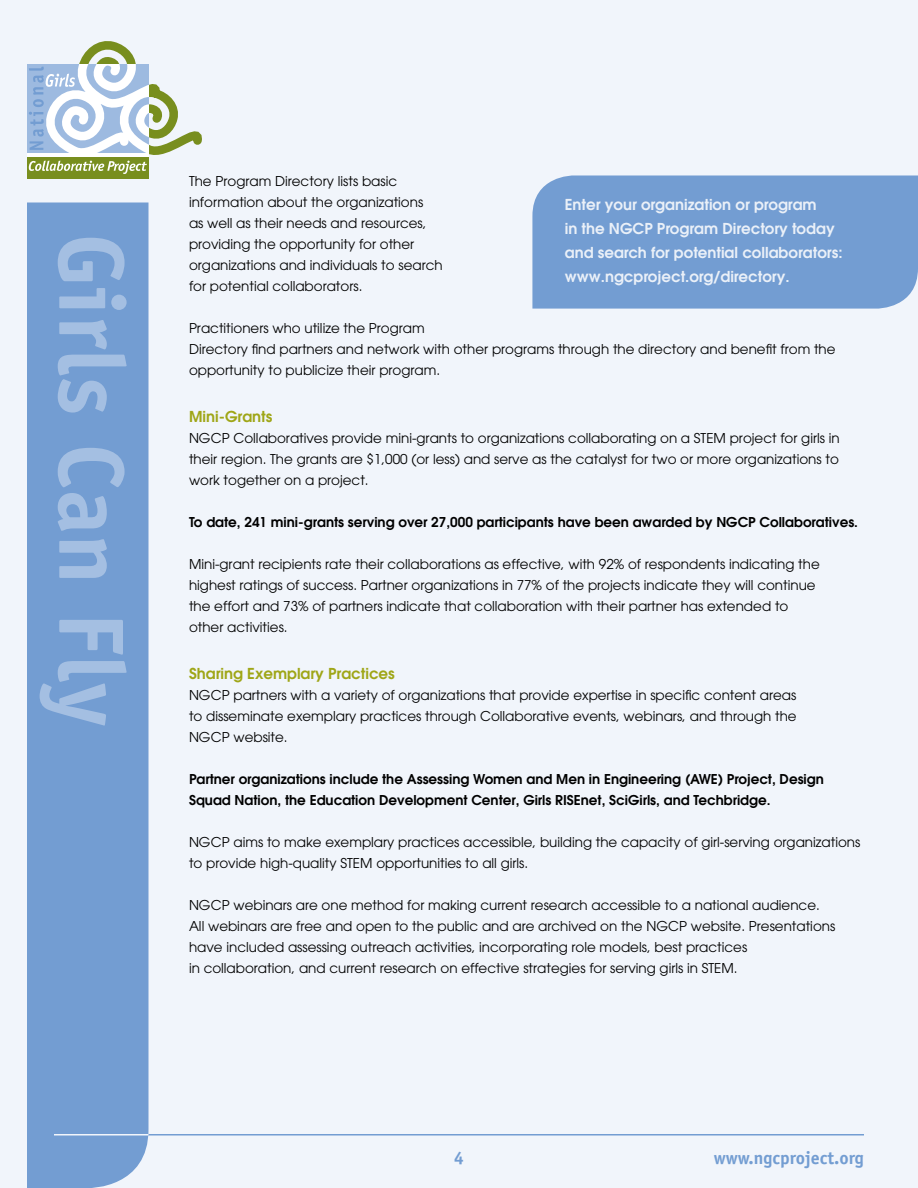
<style>
.page{position:relative;width:918px;height:1188px;background:#f1f5fb}
.page>*{position:absolute;margin:0;border:0;box-sizing:border-box;transform-origin:0 0}
.t1{font:700 93px "Officina Sans";color:#a4bfe2}
.t2{font:700 18px "Officina Sans";color:#739dd2}
.t3{font:600 15px/24px "Avant Garde";color:#eaf0f8}
.t4{font:600 15px "Avant Garde";color:#9fa617}
.t5{font:13.5px/21px "Avant Garde";color:#000}
.t6{font:600 13.5px/21px "Avant Garde";color:#000}
</style>
<div class="page">
<div style="left:27px;top:202px;width:121px;height:986px;background:#739dd2"></div>
<div style="left:27px;top:156px;width:122px;height:22px;background:#788e1e"></div>
<svg style="left:29px;top:41px;width:173px;height:133px"></svg>
<hr style="left:27px;top:153px;width:122px;height:3px;background:#fff">
<hr style="left:54px;top:1134px;width:810px;height:2px;background:#739dd2">
<hr style="left:54px;top:1134px;width:94px;height:2px;background:#f1f5fb">
<div style="left:532px;top:176px;width:386px;height:133px;background:#739dd2"></div>
<h1 class="t1" style="left:149px;top:233px;width:496px;rotate:90deg">Girls Can Fly</h1>
<p class="t5" style="left:189px;top:171px;width:255px">The Program Directory lists basic information about the organizations<br>as well as their needs and resources, providing the opportunity for other organizations and individuals to search for potential collaborators.</p>
<p class="t5" style="left:189px;top:318px;width:648px">Practitioners who utilize the Program<br>Directory find partners and network with other programs through the directory and benefit from the opportunity to publicize their program.</p>
<p class="t4" style="left:189px;top:407px;width:85px">Mini-Grants</p>
<p class="t5" style="left:189px;top:428px;width:652px;text-align:justify">NGCP Collaboratives provide mini-grants to organizations collaborating on a STEM project for girls in their region. The grants are $1,000 (or less) and serve as the catalyst for two or more organizations to work together on a project.</p>
<p class="t6" style="left:189px;top:511px;width:671px">To date, 241 mini-grants serving over 27,000 participants have been awarded by NGCP Collaboratives.</p>
<p class="t5" style="left:189px;top:554px;width:632px">Mini-grant recipients rate their collaborations as effective, with 92% of respondents indicating the highest ratings of success. Partner organizations in 77% of the projects indicate they will continue the effort and 73% of partners indicate that collaboration with their partner has extended to other activities.</p>
<p class="t4" style="left:189px;top:664px;width:207px">Sharing Exemplary Practices</p>
<p class="t5" style="left:189px;top:685px;width:609px;text-align:justify">NGCP partners with a variety of organizations that provide expertise in specific content areas to disseminate exemplary practices through Collaborative events, webinars, and through the NGCP website.</p>
<p class="t6" style="left:189px;top:768px;width:636px">Partner organizations include the Assessing Women and Men in Engineering (AWE) Project, Design<br>Squad Nation, the Education Development Center, Girls RISEnet, SciGirls, and Techbridge.</p>
<p class="t5" style="left:189px;top:832px;width:673px">NGCP aims to make exemplary practices accessible, building the capacity of girl-serving organizations to provide high-quality STEM opportunities to all girls.</p>
<p class="t5" style="left:189px;top:895px;width:648px">NGCP webinars are one method for making current research accessible to a national audience.<br>All webinars are free and open to the public and are archived on the NGCP website. Presentations have included assessing outreach activities, incorporating role models, best practices<br>in collaboration, and current research on effective strategies for serving girls in STEM.</p>
<p class="t3" style="left:565px;top:193px;width:279px">Enter your organization or program<br>in the NGCP Program Directory today and search for potential collaborators: www.ngcproject.org/directory.</p>
<h2 class="t2" style="left:454px;top:1147px;width:12px">4</h2>
<h2 class="t2" style="left:714px;top:1147px;width:152px">www.ngcproject.org</h2>
</div>
